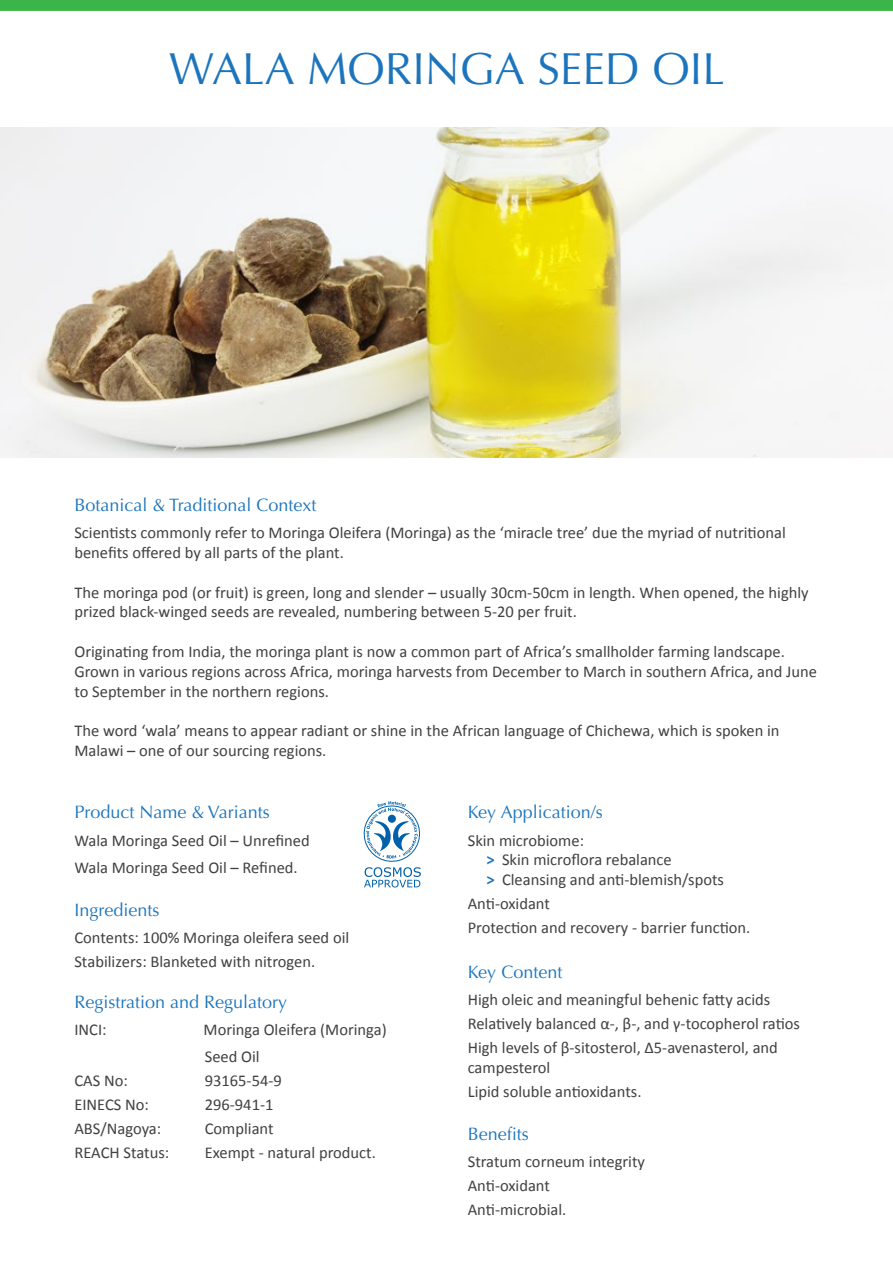
<style>
.page{position:relative;width:893px;height:1263px;background:#fff}
.page>*{position:absolute;margin:0;border:0;box-sizing:border-box;transform-origin:0 0}
.t1{font:45px "Optima";color:#1c75bc}
.t2{font:18px "Optima";color:#1c75bc}
.t3{font:16.5px/19.8px "Calibri";color:#414042}
.s1{font-weight:700;color:#1c75bc}
</style>
<div class="page">
<img style="left:0;top:128px;width:893px;height:330px">
<div style="left:0;top:0;width:893px;height:11px;background:#39b54a"></div>
<svg style="left:364px;top:801px;width:57px;height:86px"></svg>
<h1 class="t1" style="left:169px;top:42px;width:557px">WALA MORINGA SEED OIL</h1>
<p class="t2" style="left:74px;top:495px;width:244px">Botanical &amp; Traditional Context</p>
<p class="t3" style="left:74px;top:523px;width:713px">Scientists commonly refer to Moringa Oleifera (Moringa) as the ‘miracle tree’ due the myriad of nutritional benefits offered by all parts of the plant.</p>
<p class="t3" style="left:74px;top:582px;width:736px">The moringa pod (or fruit) is green, long and slender – usually 30cm-50cm in length. When opened, the highly prized black-winged seeds are revealed, numbering between 5-20 per fruit.</p>
<p class="t3" style="left:74px;top:642px;width:744px">Originating from India, the moringa plant is now a common part of Africa’s smallholder farming landscape.<br>Grown in various regions across Africa, moringa harvests from December to March in southern Africa, and June to September in the northern regions.</p>
<p class="t3" style="left:74px;top:721px;width:707px">The word ‘wala’ means to appear radiant or shine in the African language of Chichewa, which is spoken in<br>Malawi – one of our sourcing regions.</p>
<p class="t2" style="left:74px;top:802px;width:197px">Product Name &amp; Variants</p>
<p class="t3" style="left:74px;top:826px;width:237px;line-height:27px">Wala Moringa Seed Oil – Unrefined<br>Wala Moringa Seed Oil – Refined.</p>
<p class="t2" style="left:74px;top:899px;width:87px">Ingredients</p>
<p class="t3" style="left:74px;top:925px;width:276px;line-height:24px">Contents: 100% Moringa oleifera seed oil<br>Stabilizers: Blanketed with nitrogen.</p>
<p class="t2" style="left:74px;top:991px;width:214px">Registration and Regulatory</p>
<p class="t3" style="left:74px;top:1020px;width:34px">INCI:</p>
<p class="t3" style="left:204px;top:1016px;width:185px;line-height:27px">Moringa Oleifera (Moringa)<br>Seed Oil</p>
<p class="t3" style="left:74px;top:1071px;width:55px">CAS No:</p>
<p class="t3" style="left:205px;top:1071px;width:79px">93165-54-9</p>
<p class="t3" style="left:74px;top:1095px;width:76px">EINECS No:</p>
<p class="t3" style="left:205px;top:1095px;width:70px">296-941-1</p>
<p class="t3" style="left:74px;top:1119px;width:88px">ABS/Nagoya:</p>
<p class="t3" style="left:205px;top:1119px;width:70px">Compliant</p>
<p class="t3" style="left:74px;top:1143px;width:96px">REACH Status:</p>
<p class="t3" style="left:205px;top:1143px;width:173px">Exempt - natural product.</p>
<p class="t2" style="left:468px;top:802px;width:136px">Key Application/s</p>
<p class="t3" style="left:486px;top:830px;width:239px;text-indent:-19px">Skin microbiome:<br><span class="s1">&gt;</span> Skin microflora rebalance<br><span class="s1">&gt;</span> Cleansing and anti-blemish/spots</p>
<p class="t3" style="left:468px;top:892px;width:284px;line-height:24px">Anti-oxidant<br>Protection and recovery - barrier function.</p>
<p class="t2" style="left:468px;top:961px;width:96px">Key Content</p>
<p class="t3" style="left:468px;top:988px;width:334px;line-height:24px">High oleic and meaningful behenic fatty acids<br>Relatively balanced α-, β-, and γ-tocopherol ratios<br>High levels of β-sitosterol, Δ5-avenasterol, and</p>
<p class="t3" style="left:468px;top:1055px;width:175px;line-height:24px">campesterol<br>Lipid soluble antioxidants.</p>
<p class="t2" style="left:468px;top:1123px;width:63px">Benefits</p>
<p class="t3" style="left:468px;top:1150px;width:179px;line-height:24px">Stratum corneum integrity<br>Anti-oxidant<br>Anti-microbial.</p>
</div>
